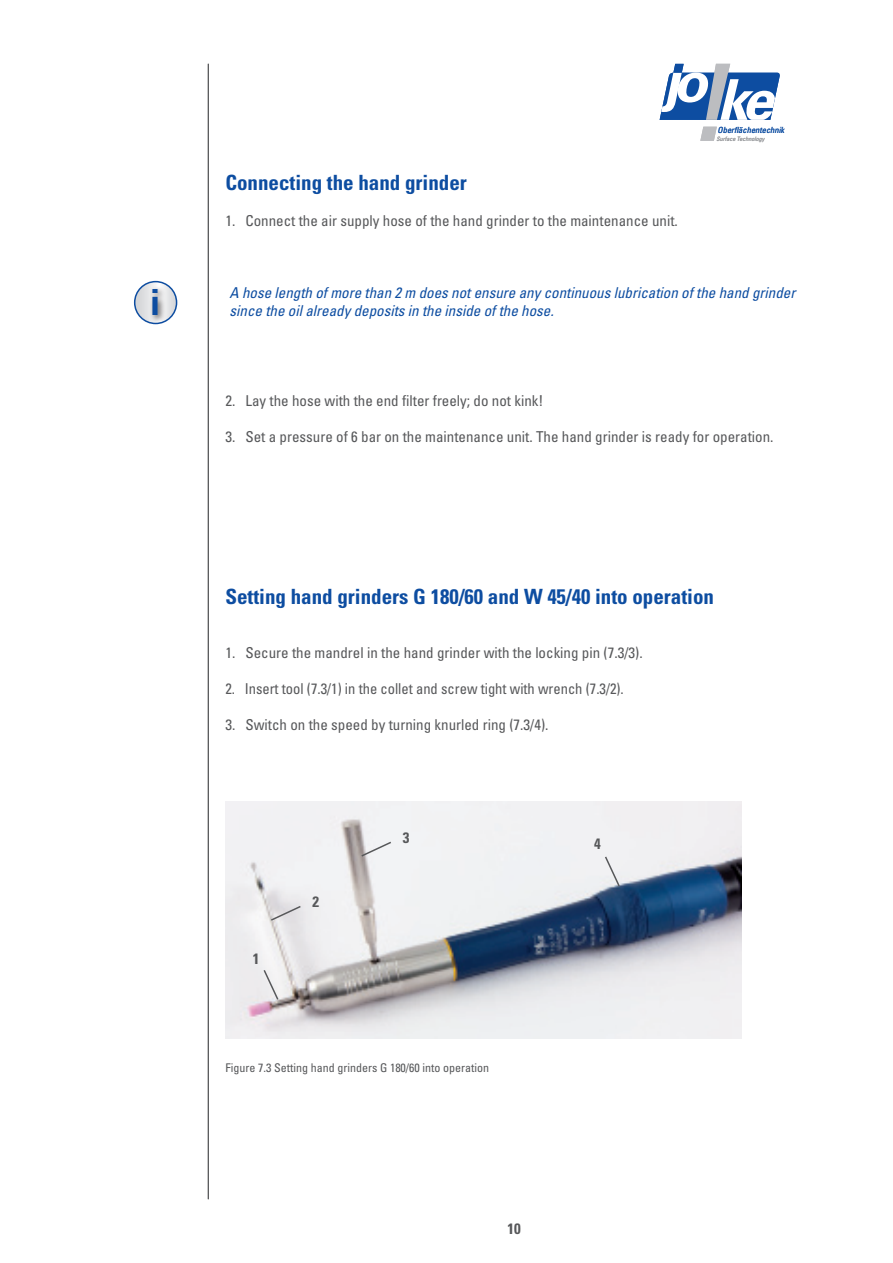
<style>
.page{position:relative;width:893px;height:1263px;background:#fff}
.page>*{position:absolute;margin:0;border:0;box-sizing:border-box;transform-origin:0 0}
.t1{font:700 condensed 36px "Univers LT Pro";color:#0d4da1}
.t2{font:700 condensed 21px "Univers LT Pro";color:#0d4da1}
.t3{font:condensed 15px "Univers LT Pro";color:#57585a}
.t4{font:italic condensed 15px/18px "Univers LT Pro";color:#0d4da1}
.t5{font:700 condensed 15px "Univers LT Pro";color:#57585a}
.t6{font:condensed 12px "Univers LT Pro";color:#57585a}
.t7{font:italic condensed 8.4px "Univers";color:#0d4da1}
.t8{font:italic condensed 6px "Univers";color:#939598}
</style>
<div class="page">
<img style="left:225px;top:802px;width:516px;height:237px">
<svg style="left:135px;top:282px;width:42px;height:41px"></svg>
<div style="left:134px;top:281px;width:43px;height:43px;border:2px solid #0d4da1;border-radius:50%"></div>
<div style="left:149px;top:286px;width:18px;height:38px;background:#231f20;opacity:.75"></div>
<svg style="left:262px;top:968px;width:18px;height:33px"></svg>
<svg style="left:604px;top:855px;width:17px;height:33px"></svg>
<svg style="left:360px;top:840px;width:33px;height:18px"></svg>
<svg style="left:269px;top:904px;width:33px;height:18px"></svg>
<svg style="left:660px;top:64px;width:120px;height:77px"></svg>
<hr style="left:208px;top:64px;width:1px;height:1135px;background:#57585a">
<h1 class="t1" style="left:150px;top:280px;width:12px">i</h1>
<p class="t7" style="left:718px;top:124px;width:68px">Oberflächentechnik</p>
<h2 class="t2" style="left:225px;top:169px;width:243px">Connecting the hand grinder</h2>
<p class="t3" style="left:225px;top:211px;width:454px">1. Connect the air supply hose of the hand grinder to the maintenance unit.</p>
<p class="t8" style="left:716px;top:135px;width:50px">Surface Technology</p>
<p class="t4" style="left:230px;top:283px;width:567px">A hose length of more than 2 m does not ensure any continuous lubrication of the hand grinder since the oil already deposits in the inside of the hose.</p>
<p class="t3" style="left:225px;top:391px;width:320px">2. Lay the hose with the end filter freely; do not kink!</p>
<p class="t3" style="left:225px;top:427px;width:550px">3. Set a pressure of 6 bar on the maintenance unit. The hand grinder is ready for operation.</p>
<h2 class="t2" style="left:225px;top:583px;width:490px">Setting hand grinders G 180/60 and W 45/40 into operation</h2>
<p class="t3" style="left:225px;top:643px;width:419px">1. Secure the mandrel in the hand grinder with the locking pin (7.3/3).</p>
<p class="t3" style="left:225px;top:679px;width:400px">2. Insert tool (7.3/1) in the collet and screw tight with wrench (7.3/2).</p>
<p class="t3" style="left:225px;top:715px;width:325px">3. Switch on the speed by turning knurled ring (7.3/4).</p>
<p class="t5" style="left:253px;top:949px;width:8px">1</p>
<p class="t5" style="left:312px;top:893px;width:8px">2</p>
<p class="t5" style="left:403px;top:829px;width:8px">3</p>
<p class="t6" style="left:225px;top:1060px;width:265px">Figure 7.3 Setting hand grinders G 180/60 into operation</p>
<p class="t5" style="left:507px;top:1219px;width:15px">10</p>
<p class="t5" style="left:594px;top:834px;width:8px">4</p>
</div>
